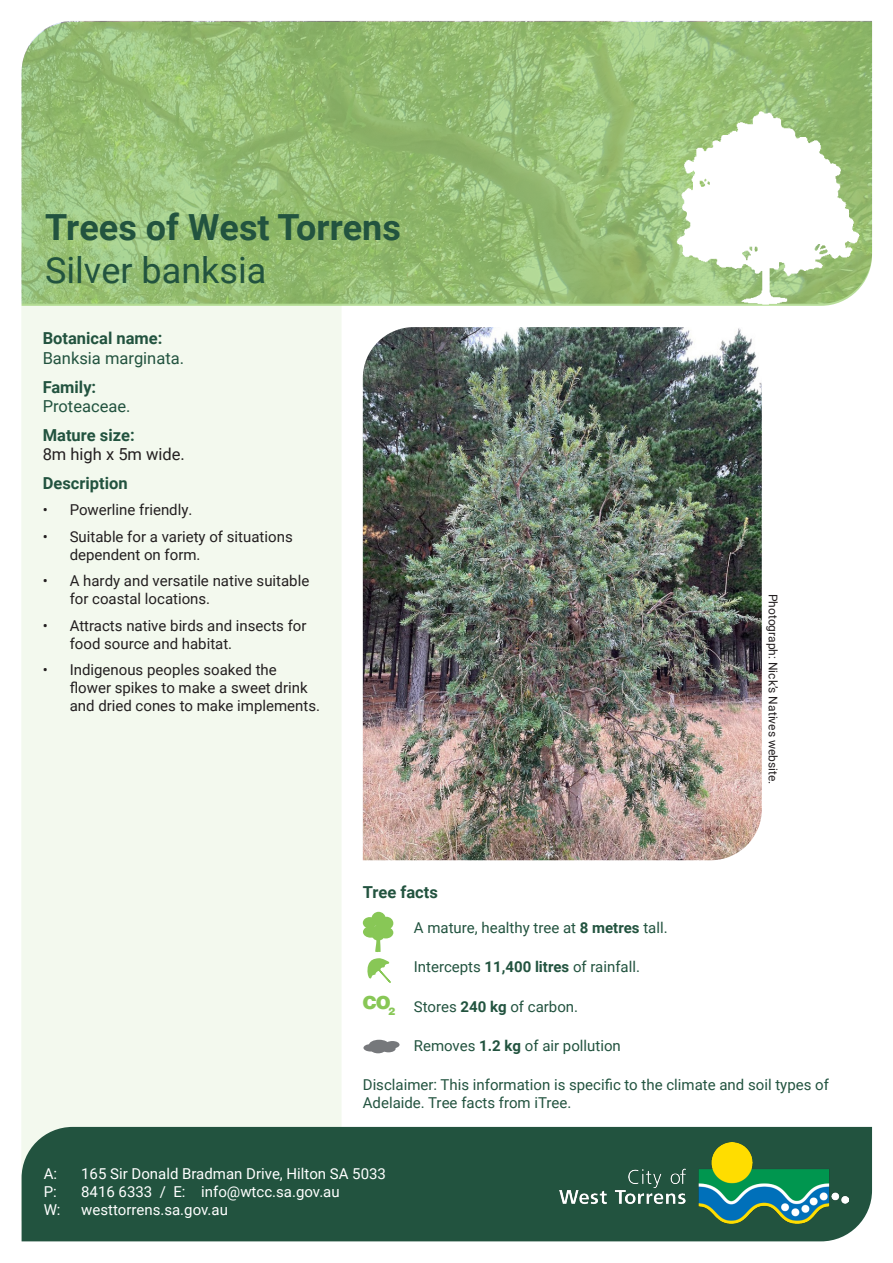
<style>
.page{position:relative;width:893px;height:1263px;background:#fff}
.page>*{position:absolute;margin:0;border:0;box-sizing:border-box;transform-origin:0 0}
.t1{font:700 36px "Roboto";color:#22533f}
.t2{font:36px "Roboto";color:#22533f}
.t3{font:900 18px "Helvetica LT Std";color:#88c756}
.t4{font:16.5px/19.8px "Roboto";color:#22533f}
.t5{font:16.5px/19.8px "Roboto";color:#231f20}
.t6{font:700 16.5px "Roboto";color:#22533f}
.t7{font:15px/18px "Roboto";color:#231f20}
.t8{font:15px/18px "Roboto";color:#22533f}
.t9{font:15px "Roboto";color:#fff}
.t10{font:12px "Roboto";color:#231f20}
.s1{font-weight:700}
.s2{font-weight:700;color:#22533f}
</style>
<div class="page">
<div style="left:379px;top:970px;width:12px;height:13px;border:2px solid #88c756"></div>
<svg style="left:367px;top:958px;width:22px;height:21px"></svg>
<div style="left:369px;top:1040px;width:20px;height:10px;background:#76787b;border-radius:50%"></div>
<div style="left:363px;top:1044px;width:15px;height:7px;background:#76787b;border-radius:50%"></div>
<div style="left:385px;top:1041px;width:15px;height:7px;background:#76787b;border-radius:50%"></div>
<div style="left:381px;top:1045px;width:15px;height:7px;background:#76787b;border-radius:50%"></div>
<div style="left:371px;top:1046px;width:14px;height:7px;background:#76787b;border-radius:50%"></div>
<div style="left:363px;top:917px;width:13px;height:11px;background:#88c756;border-radius:50%"></div>
<div style="left:371px;top:912px;width:15px;height:14px;background:#88c756;border-radius:50%"></div>
<div style="left:379px;top:917px;width:14px;height:13px;background:#88c756;border-radius:50%"></div>
<div style="left:371px;top:925px;width:14px;height:16px;background:#88c756;border-radius:50%"></div>
<div style="left:363px;top:926px;width:15px;height:12px;background:#88c756;border-radius:50%"></div>
<svg style="left:375px;top:940px;width:6px;height:12px"></svg>
<div style="left:378px;top:927px;width:15px;height:11px;background:#88c756;border-radius:50%"></div>
<div style="left:21px;top:191px;width:321px;height:1030px;background:#f3f9ee"></div>
<div style="left:22px;top:1127px;width:850px;height:114px;background:#22533f"></div>
<img style="left:363px;top:327px;width:399px;height:533px">
<svg style="left:22px;top:22px;width:850px;height:284px;background:#97be76"></svg>
<img style="left:559px;top:1142px;width:290px;height:84px">
<img style="left:583px;top:34px;width:290px;height:310px">
<p class="t1" style="left:45px;top:202px;width:357px">Trees of West Torrens</p>
<p class="t2" style="left:45px;top:245px;width:223px">Silver banksia</p>
<p class="t4" style="left:43px;top:328px;width:143px"><span class="s1">Botanical name:<br></span>Banksia marginata.</p>
<p class="t4" style="left:43px;top:376px;width:89px"><span class="s1">Family:<br></span>Proteaceae.</p>
<p class="t5" style="left:43px;top:424px;width:144px"><span class="s2">Mature size:<br></span>8m high x 5m wide.</p>
<p class="t6" style="left:43px;top:471px;width:86px">Description</p>
<p class="t7" style="left:43px;top:500px;width:151px">• Powerline friendly.</p>
<p class="t7" style="left:70px;top:527px;width:225px;text-indent:-27px">• Suitable for a variety of situations dependent on form.</p>
<p class="t7" style="left:70px;top:571px;width:241px;text-indent:-27px">• A hardy and versatile native suitable for coastal locations.</p>
<p class="t7" style="left:70px;top:616px;width:238px;text-indent:-27px">• Attracts native birds and insects for food source and habitat.</p>
<p class="t7" style="left:70px;top:660px;width:252px;text-indent:-27px">• Indigenous peoples soaked the flower spikes to make a sweet drink and dried cones to make implements.</p>
<p class="t10" style="left:781px;top:594px;width:192px;rotate:90deg">Photograph: Nick’s Natives website.</p>
<p class="t6" style="left:363px;top:880px;width:77px">Tree facts</p>
<p class="t8" style="left:414px;top:918px;width:255px">A mature, healthy tree at <span class="s1">8 metres</span> tall.</p>
<p class="t8" style="left:414px;top:957px;width:228px">Intercepts <span class="s1">11,400 litres</span> of rainfall.</p>
<p class="t8" style="left:414px;top:997px;width:166px">Stores <span class="s1">240 kg</span> of carbon.</p>
<p class="t8" style="left:414px;top:1036px;width:209px">Removes <span class="s1">1.2 kg</span> of air pollution</p>
<p class="t8" style="left:363px;top:1075px;width:468px">Disclaimer: This information is specific to the climate and soil types of<br>Adelaide. Tree facts from iTree.</p>
<p class="t3" style="left:363px;top:990px;width:34px">CO<sub>2</sub></p>
<p class="t9" style="left:44px;top:1163px;width:15px">A:</p>
<p class="t9" style="left:81px;top:1163px;width:306px">165 Sir Donald Bradman Drive, Hilton SA 5033</p>
<p class="t9" style="left:44px;top:1181px;width:15px">P:</p>
<p class="t9" style="left:81px;top:1181px;width:260px">8416 6333 / E: info@wtcc.sa.gov.au</p>
<p class="t9" style="left:44px;top:1199px;width:18px">W:</p>
<p class="t9" style="left:81px;top:1199px;width:148px">westtorrens.sa.gov.au</p>
</div>
